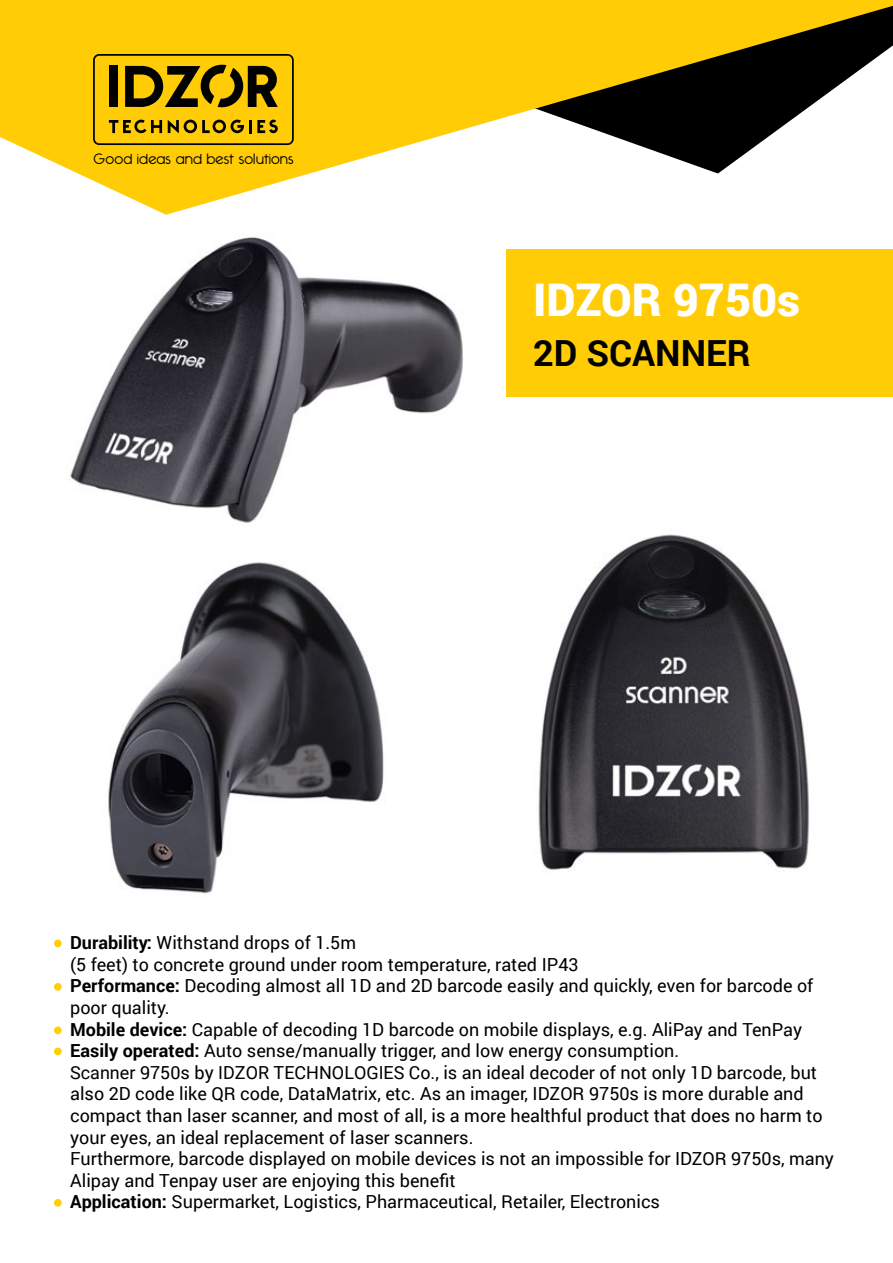
<style>
.page{position:relative;width:893px;height:1263px;background:#fff}
.page>*{position:absolute;margin:0;border:0;box-sizing:border-box;transform-origin:0 0}
.t1{font:900 45px "Roboto";color:#fff}
.t2{font:700 36px "Roboto";color:#000}
.t3{font:18.9px "Ealing OT";letter-spacing:-.03em;color:#000}
.t4{font:18px/21.6px "Roboto";color:#000}
.s1{font-weight:700}
</style>
<div class="page">
<svg style="left:0;top:0;width:893px;height:215px;fill:#ffcc05"></svg>
<img style="left:70px;top:237px;width:823px;height:657px">
<svg style="left:93px;top:54px;width:201px;height:91px;background:#b08d03"></svg>
<div style="left:506px;top:249px;width:387px;height:147px;background:#ffcc05"></div>
<div style="left:54px;top:939px;width:8px;height:8px;background:#ffcf01;border-radius:50%"></div>
<div style="left:54px;top:983px;width:8px;height:7px;background:#ffcf01;border-radius:50%"></div>
<div style="left:54px;top:1026px;width:8px;height:8px;background:#ffcf01;border-radius:50%"></div>
<div style="left:54px;top:1047px;width:8px;height:8px;background:#ffcf01;border-radius:50%"></div>
<div style="left:54px;top:1199px;width:8px;height:7px;background:#ffcf01;border-radius:50%"></div>
<p class="t3" style="left:93px;top:149px;width:203px">Good ideas and best solutions</p>
<h1 class="t1" style="left:533px;top:269px;width:268px">IDZOR 9750s</h1>
<h2 class="t2" style="left:533px;top:328px;width:219px">2D SCANNER</h2>
<p class="t4" style="left:70px;top:931px;width:765px"><span class="s1">Durability:</span> Withstand drops of 1.5m<br>(5 feet) to concrete ground under room temperature, rated IP43<br><span class="s1">Performance:</span> Decoding almost all 1D and 2D barcode easily and quickly, even for barcode of poor quality.<br><span class="s1">Mobile device:</span> Capable of decoding 1D barcode on mobile displays, e.g. AliPay and TenPay <span class="s1">Easily operated:</span> Auto sense/manually trigger, and low energy consumption.<br>Scanner 9750s by IDZOR TECHNOLOGIES Co., is an ideal decoder of not only 1D barcode, but also 2D code like QR code, DataMatrix, etc. As an imager, IDZOR 9750s is more durable and compact than laser scanner, and most of all, is a more healthful product that does no harm to your eyes, an ideal replacement of laser scanners.<br>Furthermore, barcode displayed on mobile devices is not an impossible for IDZOR 9750s, many Alipay and Tenpay user are enjoying this benefit<br><span class="s1">Application:</span> Supermarket, Logistics, Pharmaceutical, Retailer, Electronics</p>
</div>
